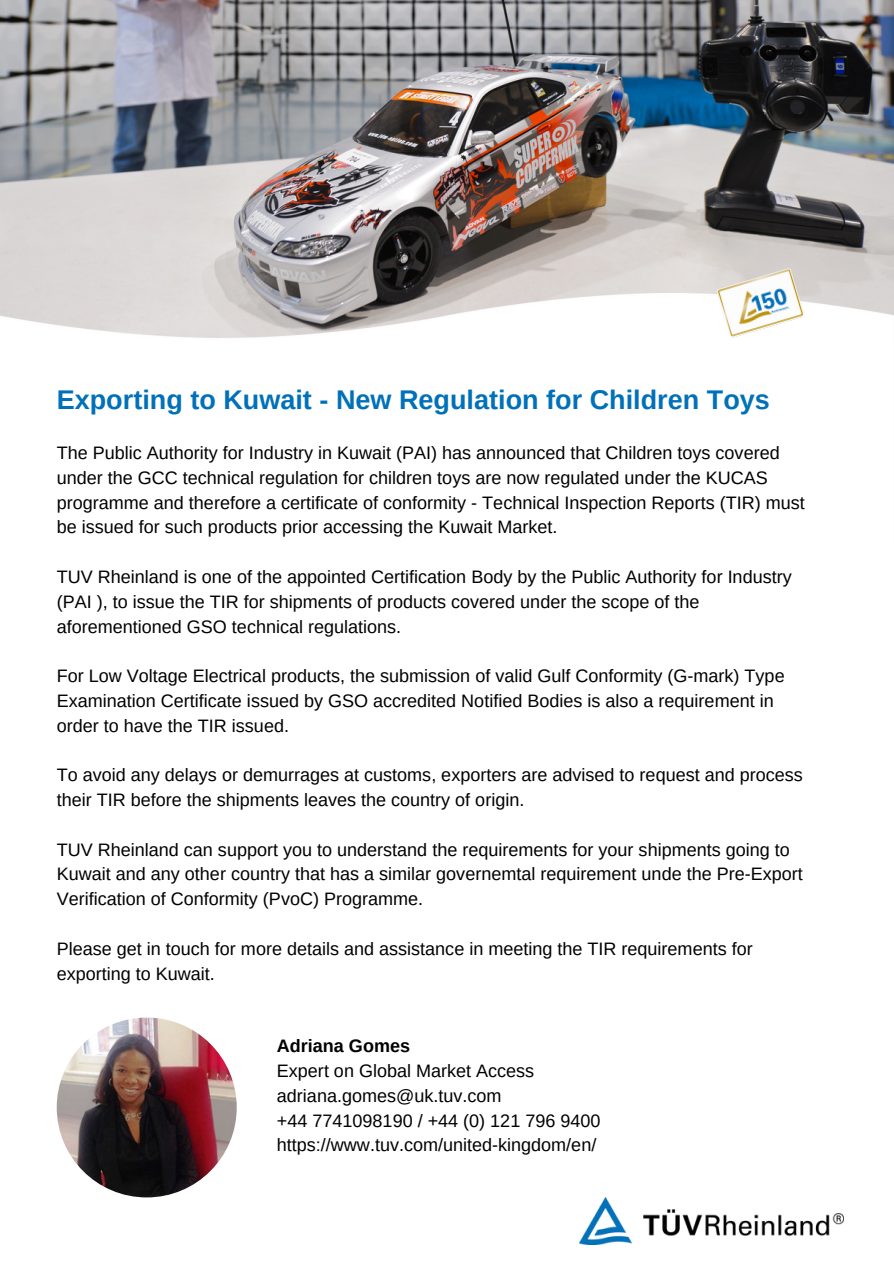
<style>
.page{position:relative;width:894px;height:1264px;background:#fff}
.page>*{position:absolute;margin:0;border:0;box-sizing:border-box;transform-origin:0 0}
.t1{font:700 27px "Arimo";color:#0071b9}
.t2{font:18px/24.8px "Arimo";color:#000}
.t3{font:700 18px "Arimo";color:#000}
</style>
<div class="page">
<img style="left:0;top:0;width:893px;height:294px">
<img style="left:0;top:294px;width:893px;height:44px">
<img style="left:710px;top:261px;width:101px;height:77px">
<img style="left:579px;top:1197px;width:263px;height:47px">
<img style="left:57px;top:1017px;width:180px;height:180px;border-radius:50%">
<p class="t1" style="left:57px;top:385px;width:714px">Exporting to Kuwait - New Regulation for Children Toys</p>
<p class="t2" style="left:57px;top:440px;width:749px">The Public Authority for Industry in Kuwait (PAI) has announced that Children toys covered under the GCC technical regulation for children toys are now regulated under the KUCAS programme and therefore a certificate of conformity - Technical Inspection Reports (TIR) must be issued for such products prior accessing the Kuwait Market.</p>
<p class="t2" style="left:57px;top:564px;width:736px">TUV Rheinland is one of the appointed Certification Body by the Public Authority for Industry (PAI ), to issue the TIR for shipments of products covered under the scope of the aforementioned GSO technical regulations.</p>
<p class="t2" style="left:57px;top:663px;width:729px">For Low Voltage Electrical products, the submission of valid Gulf Conformity (G-mark) Type<br>Examination Certificate issued by GSO accredited Notified Bodies is also a requirement in order to have the TIR issued.</p>
<p class="t2" style="left:57px;top:762px;width:747px">To avoid any delays or demurrages at customs, exporters are advised to request and process their TIR before the shipments leaves the country of origin.</p>
<p class="t2" style="left:57px;top:837px;width:747px">TUV Rheinland can support you to understand the requirements for your shipments going to<br>Kuwait and any other country that has a similar governemtal requirement unde the Pre-Export<br>Verification of Conformity (PvoC) Programme.</p>
<p class="t2" style="left:57px;top:936px;width:697px">Please get in touch for more details and assistance in meeting the TIR requirements for exporting to Kuwait.</p>
<p class="t3" style="left:277px;top:1035px;width:135px">Adriana Gomes</p>
<p class="t2" style="left:277px;top:1058px;width:259px">Expert on Global Market Access</p>
<p class="t2" style="left:277px;top:1083px;width:226px">adriana.gomes@uk.tuv.com</p>
<p class="t2" style="left:277px;top:1107px;width:325px">+44 7741098190 / +44 (0) 121 796 9400</p>
<p class="t2" style="left:277px;top:1132px;width:321px">https://www.tuv.com/united-kingdom/en/</p>
</div>
